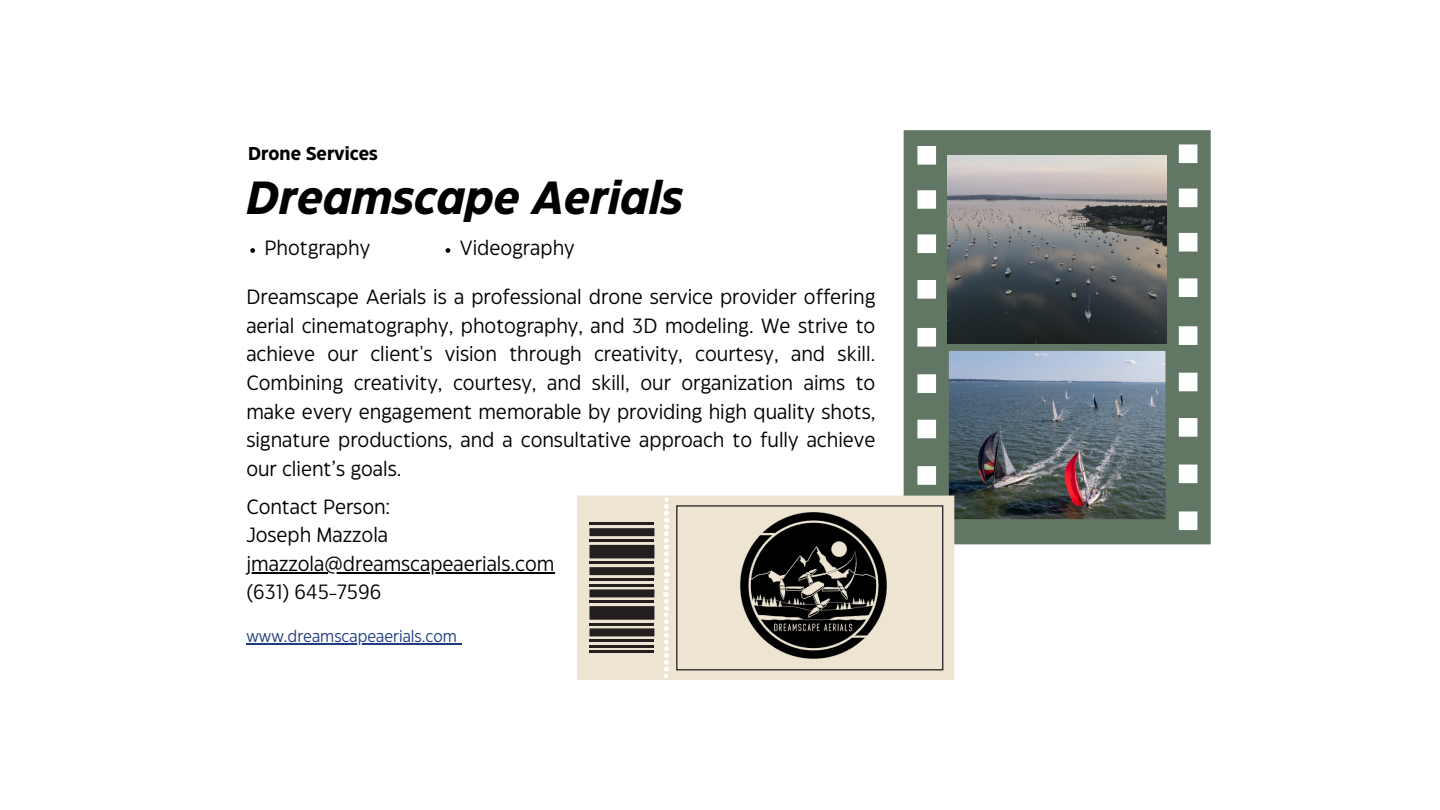
<style>
.page{position:relative;width:1440px;height:810px;background:#fff}
.page>*{position:absolute;margin:0;border:0;box-sizing:border-box;transform-origin:0 0}
.t1{font:italic 700 46.4px "Eastman Grotesque";color:#000}
.t2{font:20.6px/28.6px "Eastman Grotesque";color:#000;text-align:justify}
.t3{font:700 18.6px "Eastman Grotesque";color:#000}
.t4{font:16.5px "Eastman Grotesque";color:#1e3c80}
</style>
<div class="page">
<svg style="left:904px;top:130px;width:307px;height:414px;background:#717f7b"></svg>
<div style="left:577px;top:496px;width:377px;height:184px;background:#ede4d2"></div>
<hr style="left:589px;top:651px;width:65px;height:2px;background:#231f20">
<hr style="left:589px;top:645px;width:65px;height:3px;background:#231f20">
<hr style="left:589px;top:640px;width:65px;height:2px;background:#231f20">
<svg style="left:589px;top:628px;width:65px;height:8px"></svg>
<hr style="left:589px;top:623px;width:65px;height:2px;background:#231f20">
<svg style="left:589px;top:606px;width:65px;height:14px"></svg>
<hr style="left:589px;top:601px;width:65px;height:2px;background:#231f20">
<svg style="left:589px;top:589px;width:65px;height:8px"></svg>
<hr style="left:589px;top:584px;width:65px;height:2px;background:#231f20">
<hr style="left:589px;top:578px;width:65px;height:3px;background:#231f20">
<svg style="left:589px;top:567px;width:65px;height:8px"></svg>
<hr style="left:589px;top:562px;width:65px;height:2px;background:#231f20">
<svg style="left:589px;top:545px;width:65px;height:13px"></svg>
<hr style="left:589px;top:539px;width:65px;height:3px;background:#231f20">
<svg style="left:589px;top:528px;width:65px;height:8px"></svg>
<hr style="left:589px;top:523px;width:65px;height:2px;background:#231f20">
<div style="left:676px;top:505px;width:267px;height:165px;border:1px solid #231f20"></div>
<img style="left:947px;top:156px;width:220px;height:187px">
<img style="left:738px;top:511px;width:151px;height:150px">
<hr style="left:246px;top:643px;width:211px;height:1px;background:#1e3c80">
<hr style="left:246px;top:572px;width:308px;height:2px;background:#000">
<svg style="left:250px;top:248px;width:5px;height:5px"></svg>
<svg style="left:446px;top:248px;width:4px;height:5px"></svg>
<p class="t3" style="left:248px;top:146px;width:131px">Drone Services</p>
<p class="t1" style="left:246px;top:180px;width:438px">Dreamscape Aerials</p>
<p class="t2" style="left:265px;top:235px;width:107px">Photgraphy</p>
<p class="t2" style="left:460px;top:235px;width:116px">Videography</p>
<p class="t2" style="left:246px;top:284px;width:631px">Dreamscape Aerials is a professional drone service provider offering aerial cinematography, photography, and 3D modeling. We strive to achieve our client's vision through creativity, courtesy, and skill.<br>Combining creativity, courtesy, and skill, our organization aims to make every engagement memorable by providing high quality shots, signature productions, and a consultative approach to fully achieve our client’s goals.</p>
<p class="t2" style="left:246px;top:493px;width:145px">Contact Person:</p>
<p class="t2" style="left:246px;top:522px;width:143px">Joseph Mazzola</p>
<p class="t2" style="left:246px;top:551px;width:310px">jmazzola@dreamscapeaerials.com</p>
<p class="t2" style="left:246px;top:579px;width:137px">(631) 645-7596</p>
<p class="t4" style="left:246px;top:630px;width:212px">www.dreamscapeaerials.com</p>
</div>
